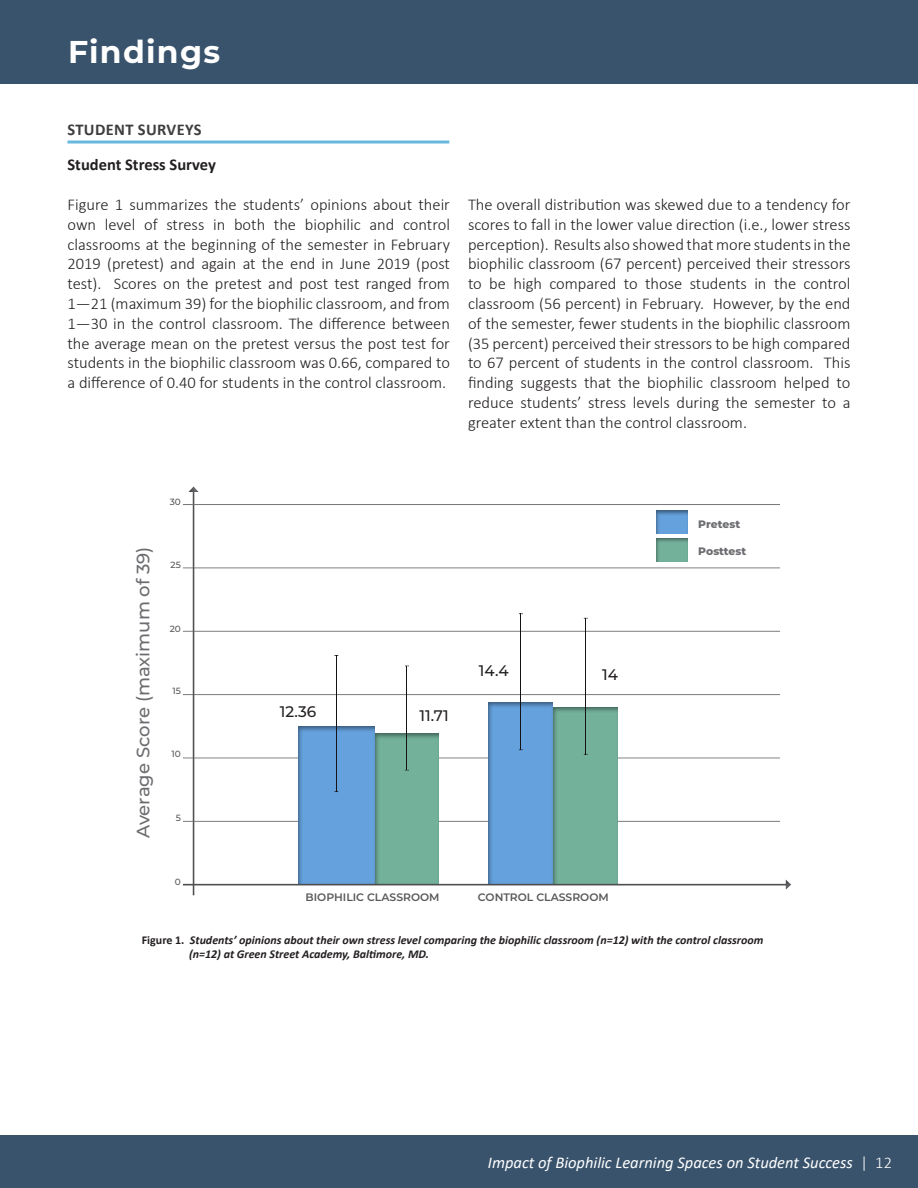
<style>
.page{position:relative;width:918px;height:1188px;background:#fff}
.page>*{position:absolute;margin:0;border:0;box-sizing:border-box;transform-origin:0 0}
.t1{font:700 31.5px "Montserrat";letter-spacing:.04em;color:#fff}
.t2{font:500 18px "Montserrat";color:#6c6d70}
.t3{font:300 16.5px/19.8px "Calibri";color:#231f20;text-align:justify}
.t4{font:italic 16.5px "Calibri";color:#fff}
.t5{font:700 16.5px "Calibri";color:#231f20}
.t6{font:700 16.5px "Calibri";letter-spacing:.02em;color:#3e3e3f}
.t7{font:500 15.3px "Montserrat";color:#231f20}
.t8{font:italic 700 12px/14.4px "Calibri";color:#231f20}
.t9{font:600 10.8px "Montserrat";color:#57585a}
.t10{font:800 10.8px "Montserrat";color:#6c6d70}
.t11{font:500 9px "Montserrat";color:#57585a}
.s1{font-style:normal}
.s2{font-weight:300;font-style:normal}
</style>
<div class="page">
<div style="left:0;top:0;width:918px;height:84px;background:#39536c"></div>
<div style="left:0;top:1135px;width:918px;height:53px;background:#39536c"></div>
<hr style="left:182px;top:693px;width:599px;height:3px;background:#231f20;opacity:.5">
<div style="left:187px;top:486px;width:12px;height:410px;background:#231f20;opacity:.5"></div>
<hr style="left:182px;top:756px;width:599px;height:3px;background:#231f20;opacity:.5">
<hr style="left:182px;top:503px;width:599px;height:3px;background:#231f20;opacity:.5">
<hr style="left:182px;top:566px;width:599px;height:3px;background:#231f20;opacity:.5">
<hr style="left:182px;top:820px;width:599px;height:2px;background:#231f20;opacity:.5">
<div style="left:553px;top:706px;width:66px;height:179px;background:#73b19b"></div>
<div style="left:488px;top:701px;width:65px;height:184px;background:#231f20;opacity:.5"></div>
<hr style="left:182px;top:630px;width:599px;height:2px;background:#231f20;opacity:.5">
<div style="left:374px;top:731px;width:66px;height:154px;background:#231f20;opacity:.5"></div>
<div style="left:297px;top:724px;width:79px;height:161px;background:#231f20;opacity:.5"></div>
<div style="left:656px;top:537px;width:33px;height:25px;background:#231f20;opacity:.5"></div>
<div style="left:656px;top:509px;width:33px;height:25px;background:#231f20;opacity:.5"></div>
<div style="left:182px;top:878px;width:609px;height:12px;background:#231f20;opacity:.5"></div>
<div style="left:334px;top:653px;width:6px;height:140px;background:#231f20;opacity:.5"></div>
<div style="left:405px;top:664px;width:5px;height:107px;background:#231f20;opacity:.5"></div>
<div style="left:519px;top:612px;width:5px;height:139px;background:#231f20;opacity:.5"></div>
<div style="left:584px;top:616px;width:5px;height:140px;background:#231f20;opacity:.5"></div>
<hr style="left:68px;top:141px;width:381px;height:3px;background:#69b9de">
<p class="t1" style="left:68px;top:29px;width:154px">Findings</p>
<p class="t6" style="left:68px;top:117px;width:136px">STUDENT SURVEYS</p>
<p class="t5" style="left:68px;top:153px;width:150px">Student Stress Survey</p>
<p class="t3" style="left:68px;top:195px;width:384px">Figure 1 summarizes the students’ opinions about their own level of stress in both the biophilic and control classrooms at the beginning of the semester in February 2019 (pretest) and again at the end in June 2019 (post test). Scores on the pretest and post test ranged from 1—21 (maximum 39) for the biophilic classroom, and from 1—30 in the control classroom. The difference between the average mean on the pretest versus the post test for students in the biophilic classroom was 0.66, compared to a difference of 0.40 for students in the control classroom.</p>
<p class="t3" style="left:468px;top:195px;width:384px">The overall distribution was skewed due to a tendency for scores to fall in the lower value direction (i.e., lower stress perception). Results also showed that more students in the biophilic classroom (67 percent) perceived their stressors to be high compared to those students in the control classroom (56 percent) in February. However, by the end of the semester, fewer students in the biophilic classroom (35 percent) perceived their stressors to be high compared to 67 percent of students in the control classroom. This finding suggests that the biophilic classroom helped to reduce students’ stress levels during the semester to a greater extent than the control classroom.</p>
<p class="t11" style="left:170px;top:495px;width:13px">30</p>
<p class="t2" style="left:130px;top:838px;width:293px;rotate:-90deg">Average Score (maximum of 39)</p>
<p class="t11" style="left:171px;top:559px;width:12px">25</p>
<p class="t11" style="left:170px;top:622px;width:13px">20</p>
<p class="t11" style="left:172px;top:685px;width:10px">15</p>
<p class="t11" style="left:172px;top:748px;width:11px">10</p>
<p class="t11" style="left:176px;top:812px;width:7px">5</p>
<p class="t11" style="left:175px;top:875px;width:8px">0</p>
<p class="t7" style="left:280px;top:701px;width:38px">12.36</p>
<p class="t7" style="left:419px;top:705px;width:31px">11.71</p>
<p class="t7" style="left:479px;top:659px;width:31px">14.4</p>
<p class="t7" style="left:602px;top:664px;width:17px">14</p>
<p class="t9" style="left:306px;top:890px;width:135px">BIOPHILIC CLASSROOM</p>
<p class="t9" style="left:478px;top:890px;width:132px">CONTROL CLASSROOM</p>
<p class="t10" style="left:698px;top:516px;width:43px">Pretest</p>
<p class="t10" style="left:698px;top:543px;width:49px">Posttest</p>
<p class="t8" style="left:189px;top:932px;width:576px;text-indent:-47px"><span class="s1">Figure 1.</span> Students’ opinions about their own stress level comparing the biophilic classroom (n=12) with the control classroom (n=12) at Green Street Academy, Baltimore, MD.</p>
<p class="t4" style="left:488px;top:1151px;width:406px">Impact of Biophilic Learning Spaces on Student Success <span class="s2">| 12</span></p>
</div>
